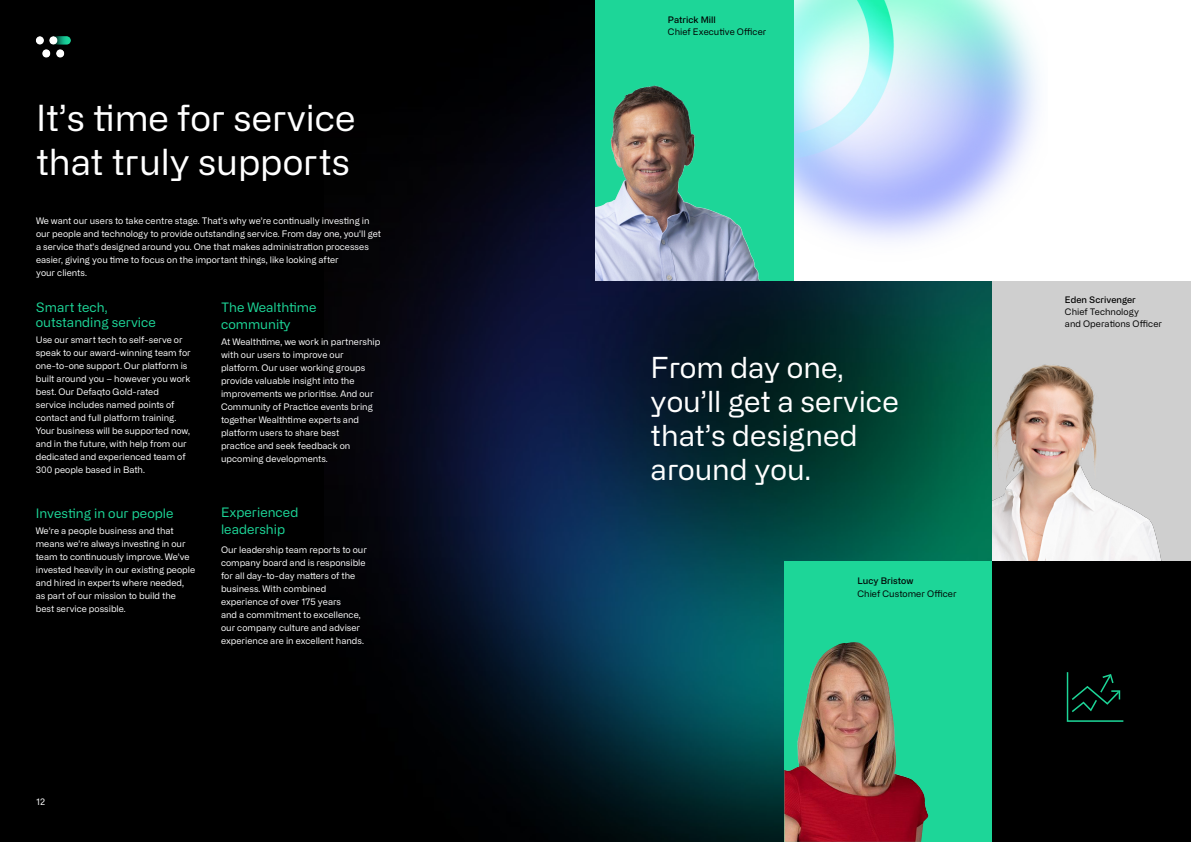
<style>
.page{position:relative;width:1191px;height:842px;background:#000}
.page>*{position:absolute;margin:0;border:0;box-sizing:border-box;transform-origin:0 0}
.t1{font:36px/44px "Alliance No.2";color:#fff}
.t2{font:29px/34px "Alliance No.2";color:#fff}
.t3{font:13px/17px "Alliance No.2";color:#1dd698}
.t4{font:9px/13px "Alliance No.2";color:#fff}
.t5{font:9px/12px "Alliance No.2";letter-spacing:.005em;color:#000}
.t6{font:500 9px "Alliance No.2";color:#000}
</style>
<div class="page">
<img style="left:353px;top:68px;width:639px;height:774px">
<img style="left:36px;top:36px;width:35px;height:21px">
<div style="left:595px;top:0;width:199px;height:281px;background:#1dd698"></div>
<img style="left:595px;top:85px;width:165px;height:196px">
<div style="left:992px;top:281px;width:199px;height:280px;background:#cfcfcf"></div>
<img style="left:992px;top:364px;width:170px;height:197px">
<div style="left:784px;top:561px;width:208px;height:281px;background:#1dd698"></div>
<img style="left:784px;top:642px;width:145px;height:200px">
<div style="left:794px;top:0;width:397px;height:281px;background:#fff"></div>
<img style="left:794px;top:0;width:244px;height:241px">
<svg style="left:1066px;top:672px;width:57px;height:50px"></svg>
<p class="t1" style="left:36px;top:96px;width:321px">It’s time for service that truly supports</p>
<p class="t4" style="left:36px;top:214px;width:346px">We want our users to take centre stage. That’s why we’re continually investing in our people and technology to provide outstanding service. From day one, you’ll get a service that’s designed around you. One that makes administration processes easier, giving you time to focus on the important things, like looking after<br>your clients.</p>
<p class="t3" style="left:221px;top:299px;width:97px">The Wealthtime community</p>
<p class="t4" style="left:221px;top:335px;width:161px">At Wealthtime, we work in partnership with our users to improve our platform. Our user working groups provide valuable insight into the improvements we prioritise. And our<br>Community of Practice events bring together Wealthtime experts and platform users to share best<br>practice and seek feedback on upcoming developments.</p>
<p class="t3" style="left:36px;top:300px;width:122px;line-height:15px">Smart tech, outstanding service</p>
<p class="t4" style="left:36px;top:333px;width:156px">Use our smart tech to self-serve or speak to our award-winning team for one-to-one support. Our platform is built around you – however you work best. Our Defaqto Gold-rated service includes named points of contact and full platform training.<br>Your business will be supported now, and in the future, with help from our dedicated and experienced team of 300 people based in Bath.</p>
<p class="t3" style="left:36px;top:505px;width:139px">Investing in our people</p>
<p class="t4" style="left:36px;top:524px;width:161px">We’re a people business and that means we’re always investing in our team to continuously improve. We’ve invested heavily in our existing people and hired in experts where needed, as part of our mission to build the best service possible.</p>
<p class="t3" style="left:221px;top:504px;width:79px">Experienced leadership</p>
<p class="t4" style="left:221px;top:543px;width:147px">Our leadership team reports to our company board and is responsible for all day-to-day matters of the business. With combined experience of over 175 years<br>and a commitment to excellence, our company culture and adviser experience are in excellent hands.</p>
<p class="t4" style="left:36px;top:796px;width:11px">12</p>
<p class="t6" style="left:668px;top:14px;width:49px">Patrick Mill</p>
<p class="t5" style="left:668px;top:26px;width:100px">Chief Executive Officer</p>
<p class="t2" style="left:650px;top:351px;width:250px">From day one, you’ll get a service that’s designed around you.</p>
<p class="t6" style="left:857px;top:575px;width:57px">Lucy Bristow</p>
<p class="t5" style="left:857px;top:588px;width:101px">Chief Customer Officer</p>
<p class="t6" style="left:1065px;top:294px;width:72px">Eden Scrivenger</p>
<p class="t5" style="left:1065px;top:306px;width:99px">Chief Technology<br>and Operations Officer</p>
</div>
